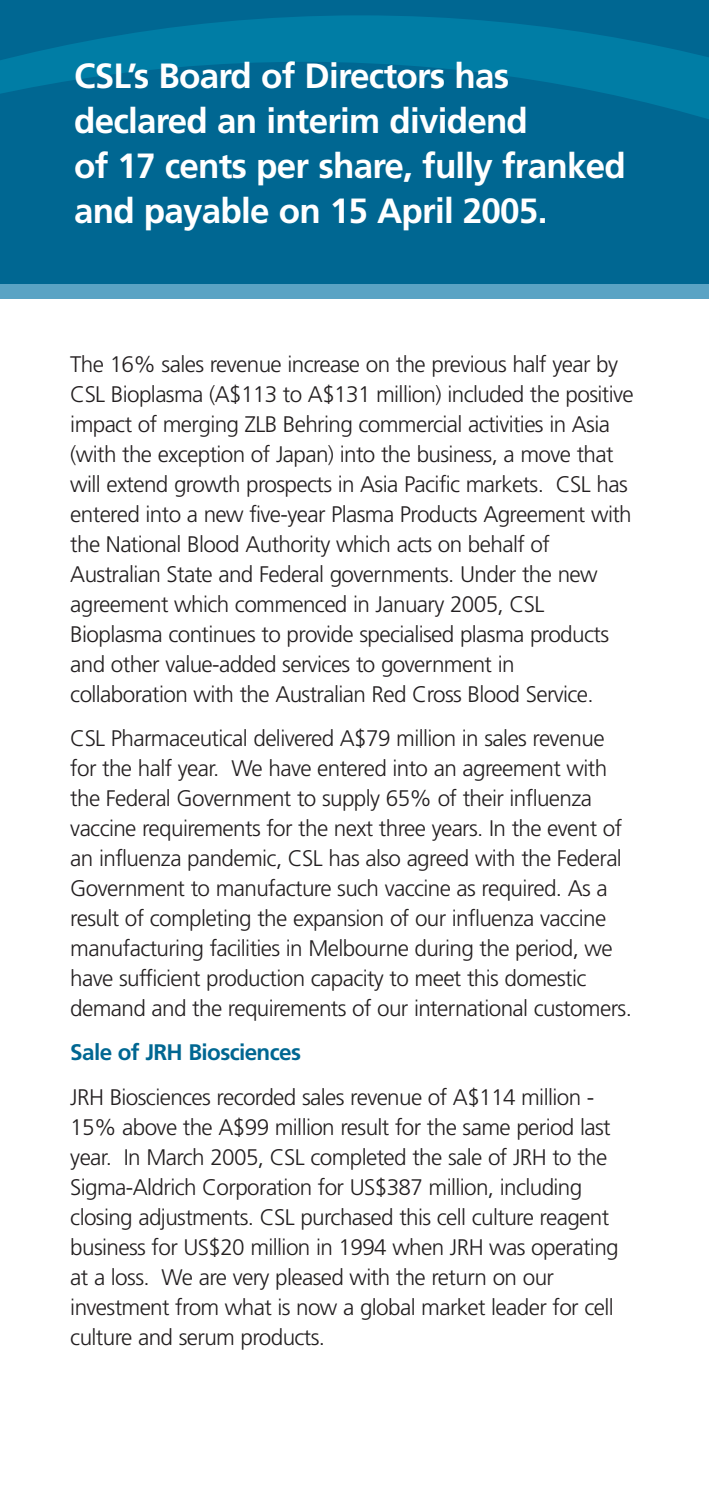
<style>
.page{position:relative;width:709px;height:1489px;background:#fff}
.page>*{position:absolute;margin:0;border:0;box-sizing:border-box;transform-origin:0 0}
.t1{font:700 35px/45px "Frutiger";letter-spacing:-.02em;color:#fff}
.t2{font:300 22.5px/30px "Frutiger";letter-spacing:-.03em;color:#231f20}
.t3{font:700 22.5px "Frutiger";letter-spacing:-.03em;color:#006792}
</style>
<div class="page">
<div style="left:0;top:0;width:708px;height:290px;background:#006792"></div>
<svg style="left:0;top:15px;width:708px;height:104px"></svg>
<div style="left:0;top:284px;width:708px;height:14px;background:#5aa3c4"></div>
<h1 class="t1" style="left:74px;top:56px;width:553px">CSL’s Board of Directors has declared an interim dividend<br>of 17 cents per share, fully franked and payable on 15 April 2005.</h1>
<p class="t2" style="left:70px;top:350px;width:565px">The 16% sales revenue increase on the previous half year by CSL Bioplasma (A$113 to A$131 million) included the positive impact of merging ZLB Behring commercial activities in Asia (with the exception of Japan) into the business, a move that will extend growth prospects in Asia Pacific markets. CSL has entered into a new five-year Plasma Products Agreement with the National Blood Authority which acts on behalf of Australian State and Federal governments. Under the new agreement which commenced in January 2005, CSL Bioplasma continues to provide specialised plasma products and other value-added services to government in collaboration with the Australian Red Cross Blood Service.</p>
<p class="t2" style="left:70px;top:725px;width:563px">CSL Pharmaceutical delivered A$79 million in sales revenue for the half year. We have entered into an agreement with the Federal Government to supply 65% of their influenza vaccine requirements for the next three years. In the event of an influenza pandemic, CSL has also agreed with the Federal Government to manufacture such vaccine as required. As a result of completing the expansion of our influenza vaccine manufacturing facilities in Melbourne during the period, we have sufficient production capacity to meet this domestic demand and the requirements of our international customers.</p>
<p class="t3" style="left:70px;top:1043px;width:232px">Sale of JRH Biosciences</p>
<p class="t2" style="left:70px;top:1083px;width:550px">JRH Biosciences recorded sales revenue of A$114 million - 15% above the A$99 million result for the same period last year. In March 2005, CSL completed the sale of JRH to the Sigma-Aldrich Corporation for US$387 million, including closing adjustments. CSL purchased this cell culture reagent business for US$20 million in 1994 when JRH was operating at a loss. We are very pleased with the return on our investment from what is now a global market leader for cell culture and serum products.</p>
</div>
